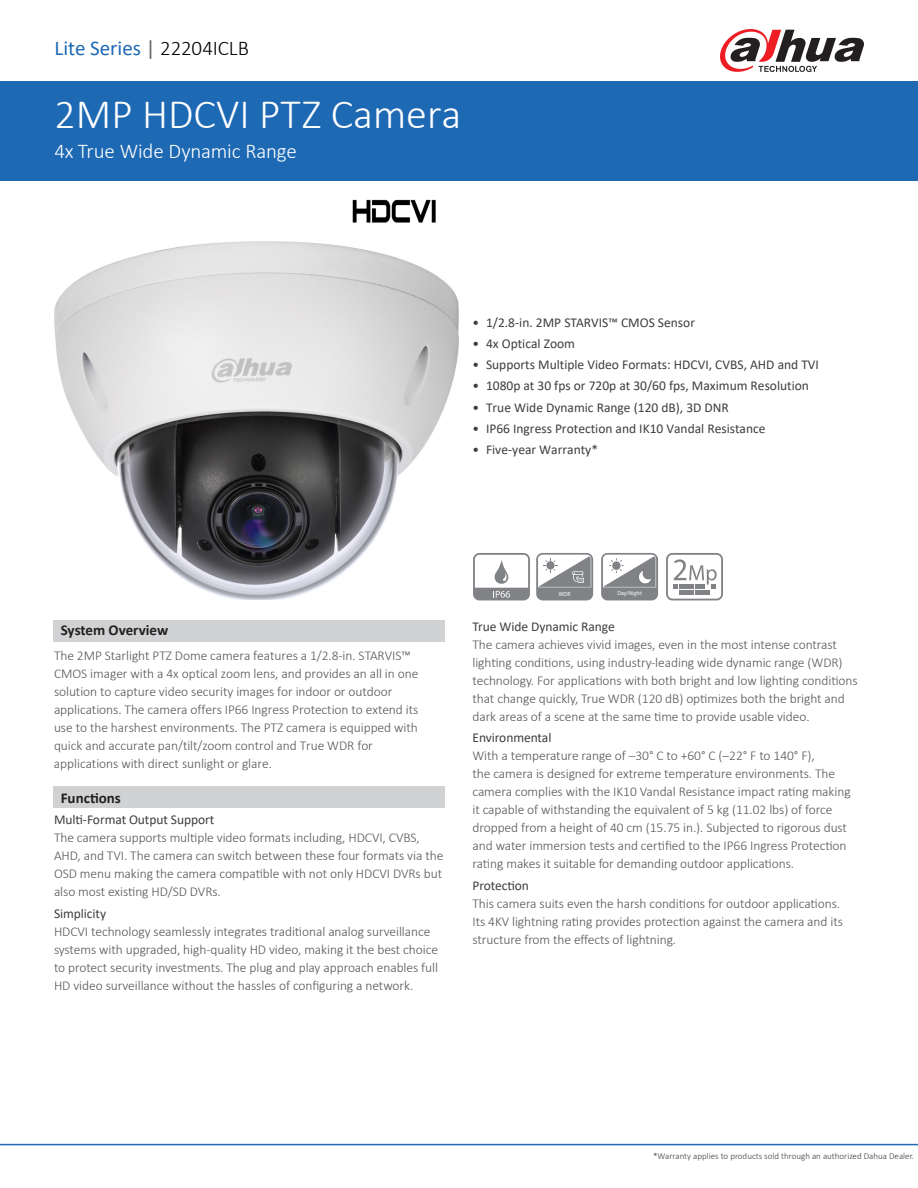
<style>
.page{position:relative;width:918px;height:1188px;background:#fff}
.page>*{position:absolute;margin:0;border:0;box-sizing:border-box;transform-origin:0 0}
.t1{font:300 42px "Calibri";color:#fff}
.t2{font:300 21px "Calibri";letter-spacing:-.005em;color:#fff}
.t3{font:21px "Calibri";color:#1e69b4}
.Section_Heading{font:700 15px "Calibri";color:#231f20}
.FrontMatter_Text{font:300 13.5px/18px "Calibri";letter-spacing:-.005em;color:#545557}
.FrontMatter_Headline{font:13.5px "Calibri";color:#3e3e3f}
.t4{font:300 9px "Calibri";color:#3e3e3f}
.t5{font:5.85px "Myriad Pro";color:#fff}
.s1{color:#636366}
.s2{font-weight:300;color:#000}
</style>
<div class="page">
<div style="left:0;top:81px;width:918px;height:100px;background:#1e69b4"></div>
<div style="left:53px;top:621px;width:392px;height:21px;background:#d1d2d4"></div>
<div style="left:53px;top:786px;width:392px;height:22px;background:#d1d2d4"></div>
<hr style="left:0;top:1144px;width:918px;height:1px;background:#1e69b4">
<svg style="left:720px;top:29px;width:144px;height:43px"></svg>
<img style="left:54px;top:242px;width:405px;height:357px">
<svg style="left:473px;top:553px;width:57px;height:47px"></svg>
<svg style="left:666px;top:553px;width:57px;height:47px"></svg>
<svg style="left:601px;top:553px;width:57px;height:47px"></svg>
<svg style="left:536px;top:553px;width:57px;height:47px"></svg>
<img style="left:352px;top:199px;width:84px;height:24px">
<p class="t3" style="left:55px;top:34px;width:196px">Lite Series <span class="s1">|</span> <span class="s2">22204ICLB</span></p>
<p class="t1" style="left:55px;top:88px;width:408px">2MP HDCVI PTZ Camera</p>
<p class="t2" style="left:55px;top:138px;width:244px">4x True Wide Dynamic Range</p>
<p class="FrontMatter_Headline" style="left:472px;top:313px;width:224px">• 1/2.8-in. 2MP STARVIS™ CMOS Sensor</p>
<p class="FrontMatter_Headline" style="left:472px;top:334px;width:104px">• 4x Optical Zoom</p>
<p class="FrontMatter_Headline" style="left:472px;top:355px;width:348px">• Supports Multiple Video Formats: HDCVI, CVBS, AHD and TVI</p>
<p class="FrontMatter_Headline" style="left:472px;top:376px;width:338px">• 1080p at 30 fps or 720p at 30/60 fps, Maximum Resolution</p>
<p class="FrontMatter_Headline" style="left:472px;top:398px;width:258px">• True Wide Dynamic Range (120 dB), 3D DNR</p>
<p class="FrontMatter_Headline" style="left:472px;top:419px;width:295px">• IP66 Ingress Protection and IK10 Vandal Resistance</p>
<p class="FrontMatter_Headline" style="left:472px;top:440px;width:127px">• Five-year Warranty*</p>
<p class="Section_Heading" style="left:61px;top:620px;width:109px">System Overview</p>
<p class="FrontMatter_Text" style="left:54px;top:647px;width:366px">The 2MP Starlight PTZ Dome camera features a 1/2.8-in. STARVIS™ CMOS imager with a 4x optical zoom lens, and provides an all in one solution to capture video security images for indoor or outdoor applications. The camera offers IP66 Ingress Protection to extend its use to the harshest environments. The PTZ camera is equipped with quick and accurate pan/tilt/zoom control and True WDR for applications with direct sunlight or glare.</p>
<p class="Section_Heading" style="left:61px;top:787px;width:62px">Functions</p>
<p class="FrontMatter_Headline" style="left:54px;top:811px;width:162px">Multi-Format Output Support</p>
<p class="FrontMatter_Text" style="left:54px;top:829px;width:391px">The camera supports multiple video formats including, HDCVI, CVBS, AHD, and TVI. The camera can switch between these four formats via the OSD menu making the camera compatible with not only HDCVI DVRs but also most existing HD/SD DVRs.</p>
<p class="FrontMatter_Headline" style="left:54px;top:904px;width:54px">Simplicity</p>
<p class="FrontMatter_Text" style="left:54px;top:922px;width:386px">HDCVI technology seamlessly integrates traditional analog surveillance systems with upgraded, high-quality HD video, making it the best choice to protect security investments. The plug and play approach enables full HD video surveillance without the hassles of configuring a network.</p>
<p class="t5" style="left:559px;top:591px;width:13px">WDR</p>
<p class="t5" style="left:617px;top:590px;width:26px">Day/Night</p>
<p class="FrontMatter_Headline" style="left:472px;top:617px;width:144px">True Wide Dynamic Range</p>
<p class="FrontMatter_Text" style="left:472px;top:635px;width:387px">The camera achieves vivid images, even in the most intense contrast lighting conditions, using industry-leading wide dynamic range (WDR) technology. For applications with both bright and low lighting conditions that change quickly, True WDR (120 dB) optimizes both the bright and dark areas of a scene at the same time to provide usable video.</p>
<p class="FrontMatter_Headline" style="left:472px;top:729px;width:80px">Environmental</p>
<p class="FrontMatter_Text" style="left:472px;top:747px;width:380px">With a temperature range of –30° C to +60° C (–22° F to 140° F),<br>the camera is designed for extreme temperature environments. The camera complies with the IK10 Vandal Resistance impact rating making it capable of withstanding the equivalent of 5 kg (11.02 lbs) of force dropped from a height of 40 cm (15.75 in.). Subjected to rigorous dust and water immersion tests and certified to the IP66 Ingress Protection rating makes it suitable for demanding outdoor applications.</p>
<p class="FrontMatter_Headline" style="left:472px;top:876px;width:58px">Protection</p>
<p class="FrontMatter_Text" style="left:472px;top:894px;width:372px">This camera suits even the harsh conditions for outdoor applications.<br>Its 4KV lightning rating provides protection against the camera and its structure from the effects of lightning.</p>
<p class="t4" style="left:653px;top:1150px;width:262px">*Warranty applies to products sold through an authorized Dahua Dealer.</p>
</div>
